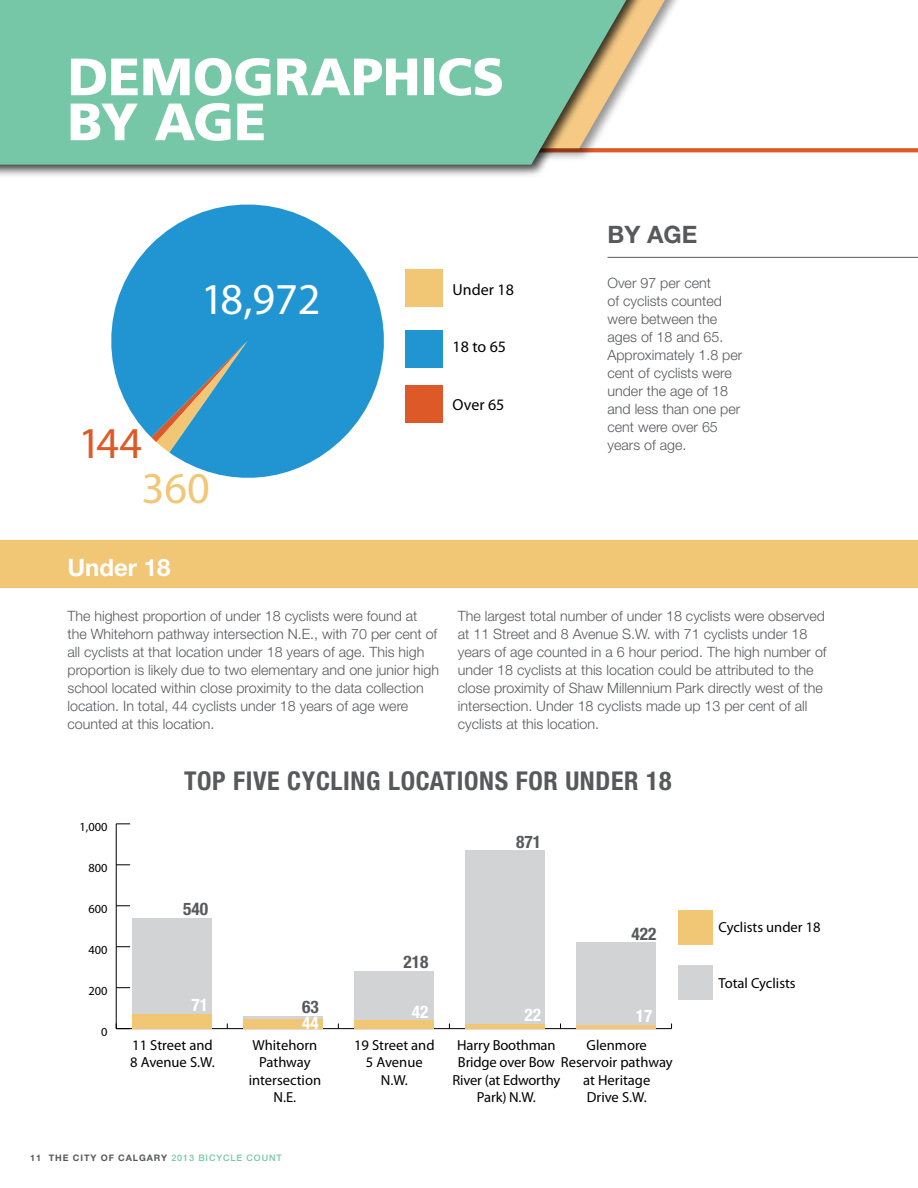
<style>
.page{position:relative;width:918px;height:1188px;background:#fff}
.page>*{position:absolute;margin:0;border:0;box-sizing:border-box;transform-origin:0 0}
.t1{font:900 52.5px/45px "Frutiger LT Std";color:#fff}
.t2{font:44.25px "Myriad Pro";color:#fff}
.t3{font:44.25px "Myriad Pro";color:#f1c675}
.t4{font:44.25px "Myriad Pro";color:#dd5928}
.t5{font:700 condensed 25.95px "Helvetica Neue LT Std";letter-spacing:.025em;color:#58595b}
.t6{font:700 24px "Helvetica Neue LT Std";color:#fff}
.t7{font:700 24px "Helvetica Neue LT Std";color:#58595b}
.t8{font:700 condensed 17.4px "Helvetica Neue LT Std";color:#58595b}
.t9{font:700 condensed 17.4px "Helvetica Neue LT Std";color:#fff}
.t10{font:16.05px "Myriad Pro";color:#000}
.t11{font:14.55px/17.5px "Myriad Pro";color:#000}
.t12{font:300 14.25px/18px "Helvetica Neue LT Std";color:#58595b}
.t13{font:12.3px "Myriad Pro";color:#000}
.t14{font:700 9px "Helvetica Neue LT Std";letter-spacing:.1em;color:#58595b}
.s1{font-weight:500;color:#75c7a7}
</style>
<div class="page">
<hr style="left:608px;top:257px;width:310px;height:1px;background:#58595b">
<svg style="left:111px;top:205px;width:273px;height:273px;fill:#2095d2"></svg>
<div style="left:406px;top:269px;width:37px;height:38px;background:#f1c675"></div>
<div style="left:406px;top:330px;width:37px;height:38px;background:#2095d2"></div>
<div style="left:406px;top:385px;width:37px;height:38px;background:#dd5928"></div>
<div style="left:0;top:540px;width:918px;height:47px;background:#f1c675"></div>
<div style="left:678px;top:910px;width:35px;height:34px;background:#f1c675"></div>
<div style="left:678px;top:965px;width:35px;height:35px;background:#d1d3d4"></div>
<hr style="left:116px;top:1028px;width:556px;height:1px;background:#000">
<hr style="left:116px;top:824px;width:1px;height:205px;background:#000">
<svg style="left:116px;top:987px;width:14px;height:1px"></svg>
<svg style="left:116px;top:946px;width:14px;height:1px"></svg>
<svg style="left:116px;top:905px;width:14px;height:1px"></svg>
<svg style="left:116px;top:864px;width:14px;height:1px"></svg>
<svg style="left:116px;top:824px;width:14px;height:1px"></svg>
<div style="left:132px;top:918px;width:80px;height:96px;background:#d1d3d4"></div>
<svg style="left:243px;top:1016px;width:80px;height:4px"></svg>
<div style="left:354px;top:971px;width:80px;height:49px;background:#d1d3d4"></div>
<div style="left:465px;top:850px;width:80px;height:174px;background:#d1d3d4"></div>
<div style="left:576px;top:942px;width:80px;height:83px;background:#d1d3d4"></div>
<div style="left:132px;top:1014px;width:80px;height:15px;background:#f1c675"></div>
<div style="left:243px;top:1020px;width:80px;height:9px;background:#f1c675"></div>
<div style="left:354px;top:1020px;width:80px;height:9px;background:#f1c675"></div>
<div style="left:465px;top:1024px;width:80px;height:5px;background:#f1c675"></div>
<hr style="left:576px;top:1025px;width:80px;height:4px;background:#f1c675">
<svg style="left:693px;top:148px;width:225px;height:4px"></svg>
<div style="left:49px;top:0;width:644px;height:161px;background:#000;opacity:.75"></div>
<svg style="left:654px;top:0;width:27px;height:148px"></svg>
<div style="left:0;top:0;width:654px;height:178px;background:#000;opacity:.75"></div>
<svg style="left:0;top:0;width:642px;height:165px;background:#7ec6a6"></svg>
<h1 class="t1" style="left:68px;top:54px;width:438px">DEMOGRAPHICS<br>BY AGE</h1>
<h2 class="t2" style="left:201px;top:275px;width:121px">18,972</h2>
<p class="t10" style="left:453px;top:281px;width:63px">Under 18</p>
<p class="t10" style="left:453px;top:338px;width:55px">18 to 65</p>
<h2 class="t4" style="left:78px;top:419px;width:65px">144</h2>
<h2 class="t3" style="left:142px;top:464px;width:70px">360</h2>
<p class="t10" style="left:453px;top:396px;width:53px">Over 65</p>
<h3 class="t7" style="left:608px;top:220px;width:91px">BY AGE</h3>
<p class="t12" style="left:608px;top:274px;width:136px">Over 97 per cent<br>of cyclists counted were between the ages of 18 and 65.<br>Approximately 1.8 per cent of cyclists were under the age of 18 and less than one per cent were over 65 years of age.</p>
<h3 class="t6" style="left:68px;top:552px;width:105px">Under 18</h3>
<p class="t12" style="left:68px;top:607px;width:373px">The highest proportion of under 18 cyclists were found at the Whitehorn pathway intersection N.E., with 70 per cent of all cyclists at that location under 18 years of age. This high proportion is likely due to two elementary and one junior high school located within close proximity to the data collection location. In total, 44 cyclists under 18 years of age were counted at this location.</p>
<p class="t12" style="left:458px;top:607px;width:370px">The largest total number of under 18 cyclists were observed at 11 Street and 8 Avenue S.W. with 71 cyclists under 18 years of age counted in a 6 hour period. The high number of under 18 cyclists at this location could be attributed to the close proximity of Shaw Millennium Park directly west of the intersection. Under 18 cyclists made up 13 per cent of all cyclists at this location.</p>
<h3 class="t5" style="left:184px;top:765px;width:489px">TOP FIVE CYCLING LOCATIONS FOR UNDER 18</h3>
<p class="t13" style="left:80px;top:820px;width:29px">1,000</p>
<p class="t13" style="left:89px;top:861px;width:21px">800</p>
<p class="t13" style="left:89px;top:902px;width:21px">600</p>
<p class="t13" style="left:89px;top:943px;width:21px">400</p>
<p class="t13" style="left:89px;top:984px;width:21px">200</p>
<p class="t13" style="left:101px;top:1025px;width:8px">0</p>
<p class="t8" style="left:183px;top:898px;width:27px">540</p>
<p class="t9" style="left:192px;top:995px;width:18px">71</p>
<p class="t8" style="left:302px;top:996px;width:18px">63</p>
<p class="t9" style="left:302px;top:1012px;width:18px">44</p>
<p class="t8" style="left:404px;top:951px;width:27px">218</p>
<p class="t8" style="left:516px;top:831px;width:27px">871</p>
<p class="t8" style="left:631px;top:923px;width:27px">422</p>
<p class="t9" style="left:412px;top:1001px;width:18px">42</p>
<p class="t9" style="left:525px;top:1004px;width:18px">22</p>
<p class="t9" style="left:636px;top:1005px;width:18px">17</p>
<p class="t11" style="left:130px;top:1036px;width:86px">11 Street and<br>8 Avenue S.W.</p>
<p class="t11" style="left:249px;top:1036px;width:74px;text-align:center">Whitehorn<br>Pathway intersection<br>N.E.</p>
<p class="t11" style="left:354px;top:1036px;width:82px;text-align:center">19 Street and<br>5 Avenue<br>N.W.</p>
<p class="t11" style="left:457px;top:1036px;width:100px">Harry Boothman</p>
<p class="t11" style="left:587px;top:1036px;width:62px">Glenmore</p>
<p class="t11" style="left:583px;top:1071px;width:69px">at Heritage<br>Drive S.W.</p>
<p class="t11" style="left:458px;top:1054px;width:216px">Bridge over Bow Reservoir pathway</p>
<p class="t11" style="left:452px;top:1071px;width:110px">River (at Edworthy</p>
<p class="t11" style="left:477px;top:1089px;width:60px">Park) N.W.</p>
<p class="t14" style="left:30px;top:1152px;width:253px">11 THE CITY OF CALGARY <span class="s1">2013 BICYCLE COUNT</span></p>
<p class="t11" style="left:719px;top:919px;width:104px">Cyclists under 18</p>
<p class="t11" style="left:719px;top:975px;width:79px">Total Cyclists</p>
</div>
